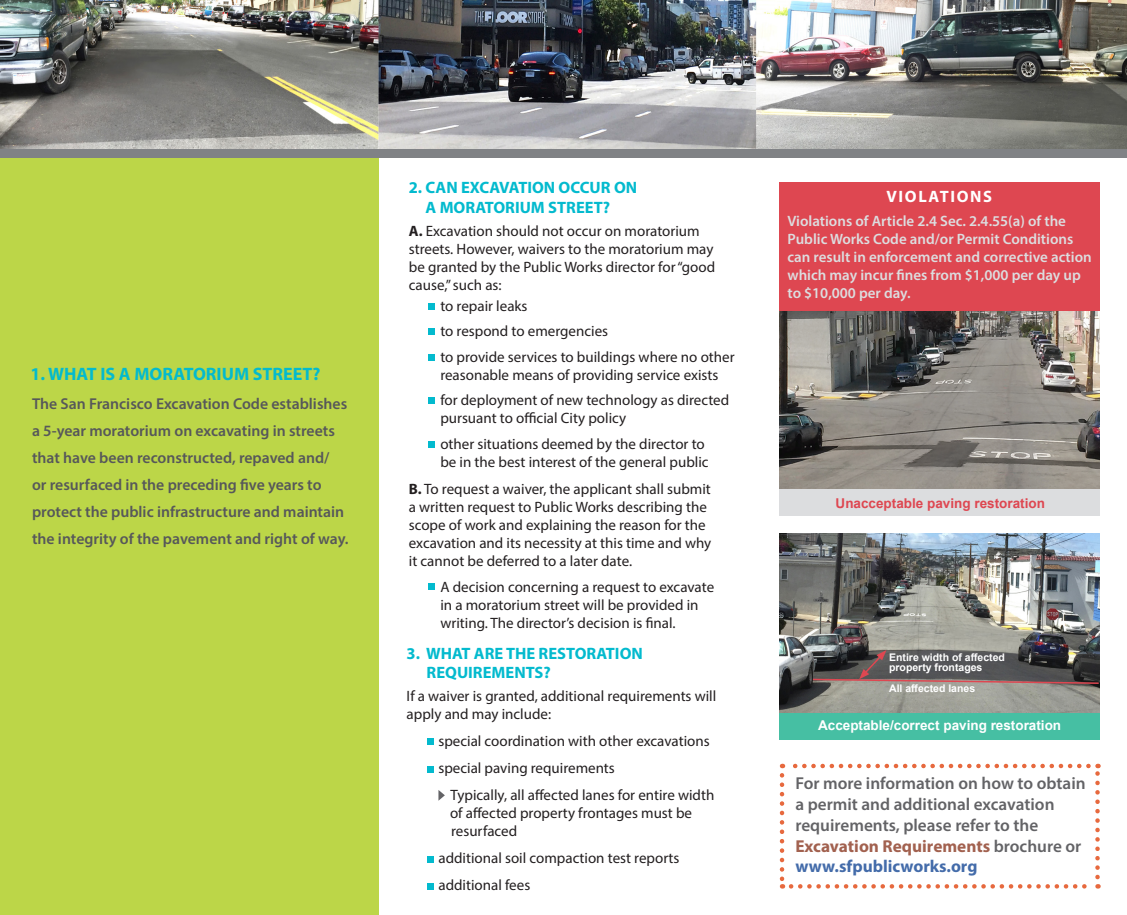
<style>
.page{position:relative;width:1127px;height:915px;background:#fff}
.page>*{position:absolute;margin:0;border:0;box-sizing:border-box;transform-origin:0 0}
.t1{font:700 18px "Myriad Pro";color:#03bace}
.t2{font:600 17.25px "Myriad Pro";color:#636366}
.t3{font:700 17.25px/20.7px "Myriad Pro";color:#a2614f}
.t4{font:700 16.5px "Myriad Pro";color:#03bace}
.t5{font:700 16.5px "Myriad Pro";letter-spacing:.1em;color:#fff}
.t6{font:600 15.75px/27px "Myriad Pro";color:#57585a}
.t7{font:15px/18px "Myriad Pro";color:#231f20}
.t8{font:600 15px/18px "Myriad Pro";color:#dcdddf}
.t9{font:700 13.5px "Arial";color:#fff}
.t10{font:700 13.5px "Arial";color:#de4751}
.t11{font:700 10.5px "Arial";color:#fff}
.s1{font-weight:700}
.s2{font-weight:600;color:#636366}
.s3{color:#446caa}
</style>
<div class="page">
<div style="left:0;top:153px;width:378px;height:761px;background:#bcd648"></div>
<div style="left:0;top:148px;width:1127px;height:9px;background:#808285"></div>
<img style="left:0;top:0;width:1127px;height:148px">
<svg style="left:428px;top:738px;width:6px;height:6px"></svg>
<div style="left:428px;top:765px;width:6px;height:7px;background:#03bace"></div>
<div style="left:428px;top:882px;width:6px;height:7px;background:#03bace"></div>
<svg style="left:428px;top:856px;width:6px;height:5px"></svg>
<svg style="left:428px;top:583px;width:6px;height:6px"></svg>
<svg style="left:428px;top:303px;width:6px;height:6px"></svg>
<div style="left:428px;top:328px;width:6px;height:7px;background:#03bace"></div>
<svg style="left:428px;top:354px;width:6px;height:6px"></svg>
<svg style="left:428px;top:441px;width:6px;height:6px"></svg>
<svg style="left:428px;top:397px;width:6px;height:6px"></svg>
<svg style="left:438px;top:790px;width:7px;height:10px"></svg>
<svg style="left:780px;top:775px;width:4px;height:113px"></svg>
<svg style="left:791px;top:884px;width:307px;height:4px"></svg>
<svg style="left:1095px;top:763px;width:5px;height:113px"></svg>
<svg style="left:782px;top:763px;width:306px;height:5px"></svg>
<img style="left:780px;top:310px;width:320px;height:179px">
<div style="left:780px;top:489px;width:320px;height:27px;background:#dcdddf"></div>
<img style="left:780px;top:533px;width:320px;height:179px">
<div style="left:780px;top:712px;width:320px;height:27px;background:#46bfa3"></div>
<svg style="left:811px;top:649px;width:289px;height:35px"></svg>
<div style="left:780px;top:181px;width:320px;height:129px;background:#de4751"></div>
<p class="t1" style="left:31px;top:362px;width:291px">1. WHAT IS A MORATORIUM STREET?</p>
<p class="t6" style="left:32px;top:390px;width:317px">The San Francisco Excavation Code establishes</p>
<p class="t6" style="left:32px;top:417px;width:304px">a 5-year moratorium on excavating in streets</p>
<p class="t6" style="left:32px;top:444px;width:299px">that have been reconstructed, repaved and/</p>
<p class="t6" style="left:32px;top:471px;width:291px">or resurfaced in the preceding five years to</p>
<p class="t6" style="left:32px;top:498px;width:318px">protect the public infrastructure and maintain the integrity of the pavement and right of way.</p>
<p class="t4" style="left:409px;top:177px;width:230px">2. CAN EXCAVATION OCCUR ON</p>
<p class="t4" style="left:425px;top:196px;width:186px">A MORATORIUM STREET?</p>
<p class="t7" style="left:409px;top:221px;width:306px"><span class="s1">A.</span> Excavation should not occur on moratorium streets. However, waivers to the moratorium may</p>
<p class="t7" style="left:409px;top:257px;width:308px">be granted by the Public Works director for “good cause,” such as:</p>
<p class="t7" style="left:440px;top:296px;width:89px">to repair leaks</p>
<p class="t7" style="left:440px;top:322px;width:169px">to respond to emergencies</p>
<p class="t7" style="left:440px;top:347px;width:296px">to provide services to buildings where no other reasonable means of providing service exists</p>
<p class="t7" style="left:440px;top:391px;width:290px">for deployment of new technology as directed</p>
<p class="t7" style="left:440px;top:409px;width:187px">pursuant to official City policy</p>
<p class="t7" style="left:440px;top:434px;width:266px">other situations deemed by the director to</p>
<p class="t7" style="left:440px;top:452px;width:270px">be in the best interest of the general public</p>
<p class="t7" style="left:409px;top:480px;width:303px"><span class="s1">B.</span> To request a waiver, the applicant shall submit</p>
<p class="t7" style="left:409px;top:498px;width:304px">a written request to Public Works describing the scope of work and explaining the reason for the excavation and its necessity at this time and why it cannot be deferred to a later date.</p>
<p class="t7" style="left:440px;top:577px;width:275px">A decision concerning a request to excavate</p>
<p class="t7" style="left:440px;top:595px;width:260px">in a moratorium street will be provided in</p>
<p class="t7" style="left:440px;top:613px;width:237px">writing. The director’s decision is final.</p>
<p class="t4" style="left:407px;top:642px;width:238px">3. WHAT ARE THE RESTORATION</p>
<p class="t4" style="left:427px;top:661px;width:126px">REQUIREMENTS?</p>
<p class="t7" style="left:407px;top:686px;width:311px">If a waiver is granted, additional requirements will apply and may include:</p>
<p class="t7" style="left:438px;top:731px;width:273px">special coordination with other excavations</p>
<p class="t7" style="left:438px;top:758px;width:178px">special paving requirements</p>
<p class="t7" style="left:450px;top:785px;width:265px">Typically, all affected lanes for entire width</p>
<p class="t7" style="left:450px;top:803px;width:243px">of affected property frontages must be</p>
<p class="t7" style="left:451px;top:821px;width:68px">resurfaced</p>
<p class="t7" style="left:438px;top:848px;width:243px">additional soil compaction test reports</p>
<p class="t7" style="left:438px;top:875px;width:93px">additional fees</p>
<p class="t5" style="left:886px;top:186px;width:107px">VIOLATIONS</p>
<p class="t8" style="left:787px;top:211px;width:280px">Violations of Article 2.4 Sec. 2.4.55(a) of the</p>
<p class="t8" style="left:787px;top:229px;width:287px">Public Works Code and/or Permit Conditions</p>
<p class="t8" style="left:787px;top:247px;width:306px">can result in enforcement and corrective action which may incur fines from $1,000 per day up to $10,000 per day.</p>
<p class="t10" style="left:835px;top:493px;width:211px">Unacceptable paving restoration</p>
<p class="t11" style="left:889px;top:649px;width:117px">Entire width of affected</p>
<p class="t11" style="left:889px;top:660px;width:95px">property frontages</p>
<p class="t11" style="left:889px;top:680px;width:88px">All affected lanes</p>
<p class="t9" style="left:818px;top:715px;width:245px">Acceptable/correct paving restoration</p>
<p class="t2" style="left:795px;top:772px;width:292px">For more information on how to obtain</p>
<p class="t2" style="left:795px;top:793px;width:261px">a permit and additional excavation</p>
<p class="t2" style="left:795px;top:813px;width:244px">requirements, please refer to the</p>
<p class="t3" style="left:795px;top:834px;width:287px">Excavation Requirements <span class="s2">brochure or </span><span class="s3">www.sfpublicworks.org</span></p>
</div>
